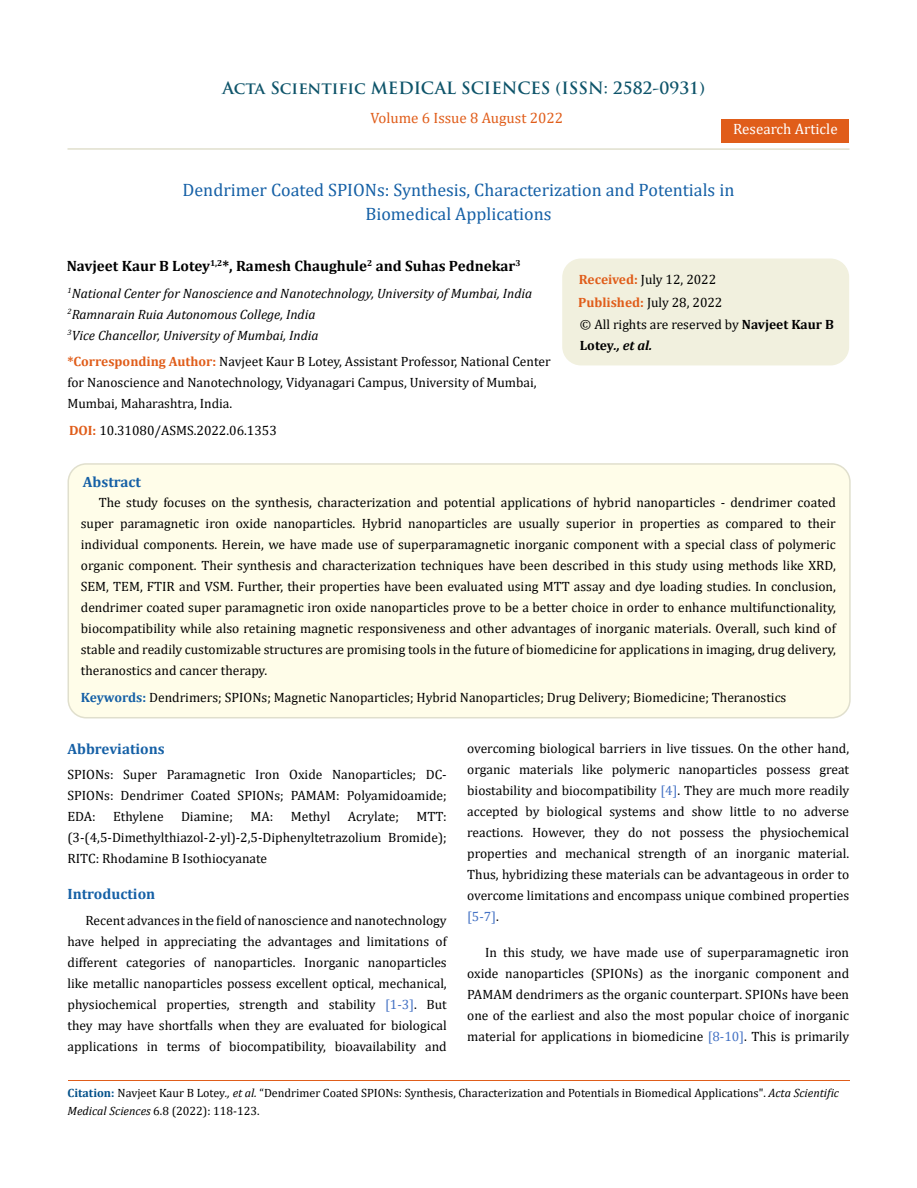
<style>
.page{position:relative;width:917px;height:1188px;background:#fff}
.page>*{position:absolute;margin:0;border:0;box-sizing:border-box;transform-origin:0 0}
.t1{font:18px/24px "Cambria";color:#1560a6;text-align:center}
.t2{font:700 16.5px "Trajan Pro";color:#0e546a}
.t3{font:700 15px "Cambria";color:#000}
.t4{font:700 15px "Cambria";color:#1560a6}
.t5{font:15px "Cambria";color:#e05d1a}
.t6{font:15px "Cambria";color:#fff}
.t7{font:13.5px/21px "Cambria";color:#000;text-align:justify}
.t8{font:italic 13.5px/21px "Cambria";color:#000}
.t9{font:12px/18px "Cambria";color:#000}
.s1{font-weight:700;color:#e05d1a}
.s2{font-weight:700}
.s3{font-weight:700;font-style:italic}
.s4{font-weight:700;color:#1560a6}
.s5{color:#4472c4}
.s6{font-weight:700;color:#035089}
.s7{font-style:italic}
</style>
<div class="page">
<div style="left:721px;top:119px;width:128px;height:23px;background:#e05d1a"></div>
<div style="left:563px;top:259px;width:285px;height:106px;background:#f1f0de;border-radius:18px"></div>
<div style="left:562px;top:259px;width:287px;height:106px;border:2px solid #f1f0de;border-radius:18px"></div>
<div style="left:68px;top:464px;width:781px;height:254px;background:#fffde9;border-radius:18px"></div>
<div style="left:67px;top:463px;width:783px;height:255px;border:2px solid #e0dfcd;border-radius:18px"></div>
<hr style="left:68px;top:1081px;width:781px;height:1px;background:#e05d1a">
<hr style="left:67px;top:148px;width:782px;height:2px;background:#e0dfcd">
<p class="t2" style="left:222px;top:77px;width:484px">Acta Scientific MEDICAL SCIENCES (ISSN: 2582-0931)</p>
<p class="t5" style="left:370px;top:109px;width:194px">Volume 6 Issue 8 August 2022</p>
<p class="t6" style="left:733px;top:120px;width:106px">Research Article</p>
<h1 class="t1" style="left:182px;top:178px;width:553px">Dendrimer Coated SPIONs: Synthesis, Characterization and Potentials in<br>Biomedical Applications</h1>
<p class="t3" style="left:67px;top:255px;width:455px">Navjeet Kaur B Lotey<sup>1,2</sup>*, Ramesh Chaughule<sup>2</sup> and Suhas Pednekar<sup>3</sup></p>
<p class="t8" style="left:67px;top:282px;width:466px"><sup>1</sup>National Center for Nanoscience and Nanotechnology, University of Mumbai, India<br><sup>2</sup>Ramnarain Ruia Autonomous College, India<br><sup>3</sup>Vice Chancellor, University of Mumbai, India</p>
<p class="t7" style="left:67px;top:351px;width:484px;text-align:left"><span class="s1">*Corresponding Author:</span> Navjeet Kaur B Lotey, Assistant Professor, National Center for Nanoscience and Nanotechnology, Vidyanagari Campus, University of Mumbai,<br>Mumbai, Maharashtra, India.</p>
<p class="t7" style="left:578px;top:268px;width:146px;line-height:23px"><span class="s1">Received:</span> July 12, 2022<br><span class="s1">Published:</span> July 28, 2022</p>
<p class="t7" style="left:580px;top:313px;width:255px">© All rights are reserved by <span class="s2">Navjeet Kaur B<br>Lotey</span><span class="s3">., et al.</span></p>
<p class="t7" style="left:69px;top:420px;width:209px"><span class="s1">DOI:</span> 10.31080/ASMS.2022.06.1353</p>
<p class="t4" style="left:83px;top:472px;width:60px">Abstract</p>
<p class="t7" style="left:81px;top:492px;width:756px;text-indent:18px">The study focuses on the synthesis, characterization and potential applications of hybrid nanoparticles - dendrimer coated super paramagnetic iron oxide nanoparticles. Hybrid nanoparticles are usually superior in properties as compared to their individual components. Herein, we have made use of superparamagnetic inorganic component with a special class of polymeric organic component. Their synthesis and characterization techniques have been described in this study using methods like XRD, SEM, TEM, FTIR and VSM. Further, their properties have been evaluated using MTT assay and dye loading studies. In conclusion, dendrimer coated super paramagnetic iron oxide nanoparticles prove to be a better choice in order to enhance multifunctionality, biocompatibility while also retaining magnetic responsiveness and other advantages of inorganic materials. Overall, such kind of stable and readily customizable structures are promising tools in the future of biomedicine for applications in imaging, drug delivery, theranostics and cancer therapy.</p>
<p class="t7" style="left:81px;top:687px;width:707px"><span class="s4">Keywords:</span> Dendrimers; SPIONs; Magnetic Nanoparticles; Hybrid Nanoparticles; Drug Delivery; Biomedicine; Theranostics</p>
<p class="t4" style="left:67px;top:738px;width:99px">Abbreviations</p>
<p class="t7" style="left:67px;top:764px;width:381px">SPIONs: Super Paramagnetic Iron Oxide Nanoparticles; DC-SPIONs: Dendrimer Coated SPIONs; PAMAM: Polyamidoamide; EDA:</p>
<p class="t7" style="left:467px;top:738px;width:383px">overcoming biological barriers in live tissues. On the other hand, organic materials like polymeric nanoparticles possess great biostability and biocompatibility <span class="s5">[4]</span>. They are much more readily accepted by biological systems and show little to no adverse reactions. However, they do not possess the physiochemical properties and mechanical strength of an inorganic material.<br>Thus, hybridizing these materials can be advantageous in order to overcome limitations and encompass unique combined properties <span class="s5">[5-7]</span>.</p>
<p class="t7" style="left:467px;top:942px;width:383px;text-indent:18px">In this study, we have made use of superparamagnetic iron oxide nanoparticles (SPIONs) as the inorganic component and PAMAM dendrimers as the organic counterpart. SPIONs have been one of the earliest and also the most popular choice of inorganic material for applications in biomedicine <span class="s5">[8-10]</span>. This is primarily</p>
<p class="t7" style="left:113px;top:806px;width:52px">Ethylene</p>
<p class="t7" style="left:181px;top:806px;width:53px">Diamine;</p>
<p class="t7" style="left:250px;top:806px;width:24px">MA:</p>
<p class="t7" style="left:291px;top:806px;width:41px">Methyl</p>
<p class="t7" style="left:348px;top:806px;width:53px">Acrylate;</p>
<p class="t7" style="left:67px;top:806px;width:381px;text-indent:349px">MTT: (3-(4,5-Dimethylthiazol-2-yl)-2,5-Diphenyltetrazolium Bromide); RITC: Rhodamine B Isothiocyanate</p>
<p class="t4" style="left:67px;top:884px;width:89px">Introduction</p>
<p class="t7" style="left:67px;top:910px;width:381px;text-indent:18px">Recent advances in the field of nanoscience and nanotechnology have helped in appreciating the advantages and limitations of different categories of nanoparticles. Inorganic nanoparticles like metallic nanoparticles possess excellent optical, mechanical, physiochemical properties, strength and stability <span class="s5">[1-3]</span>. But they may have shortfalls when they are evaluated for biological applications in terms of biocompatibility, bioavailability and</p>
<p class="t9" style="left:68px;top:1084px;width:773px"><span class="s6">Citation:</span> Navjeet Kaur B Lotey<span class="s7">., et al.</span> “Dendrimer Coated SPIONs: Synthesis, Characterization and Potentials in Biomedical Applications". <span class="s7">Acta Scientific<br>Medical Sciences</span> 6.8 (2022): 118-123.</p>
</div>
